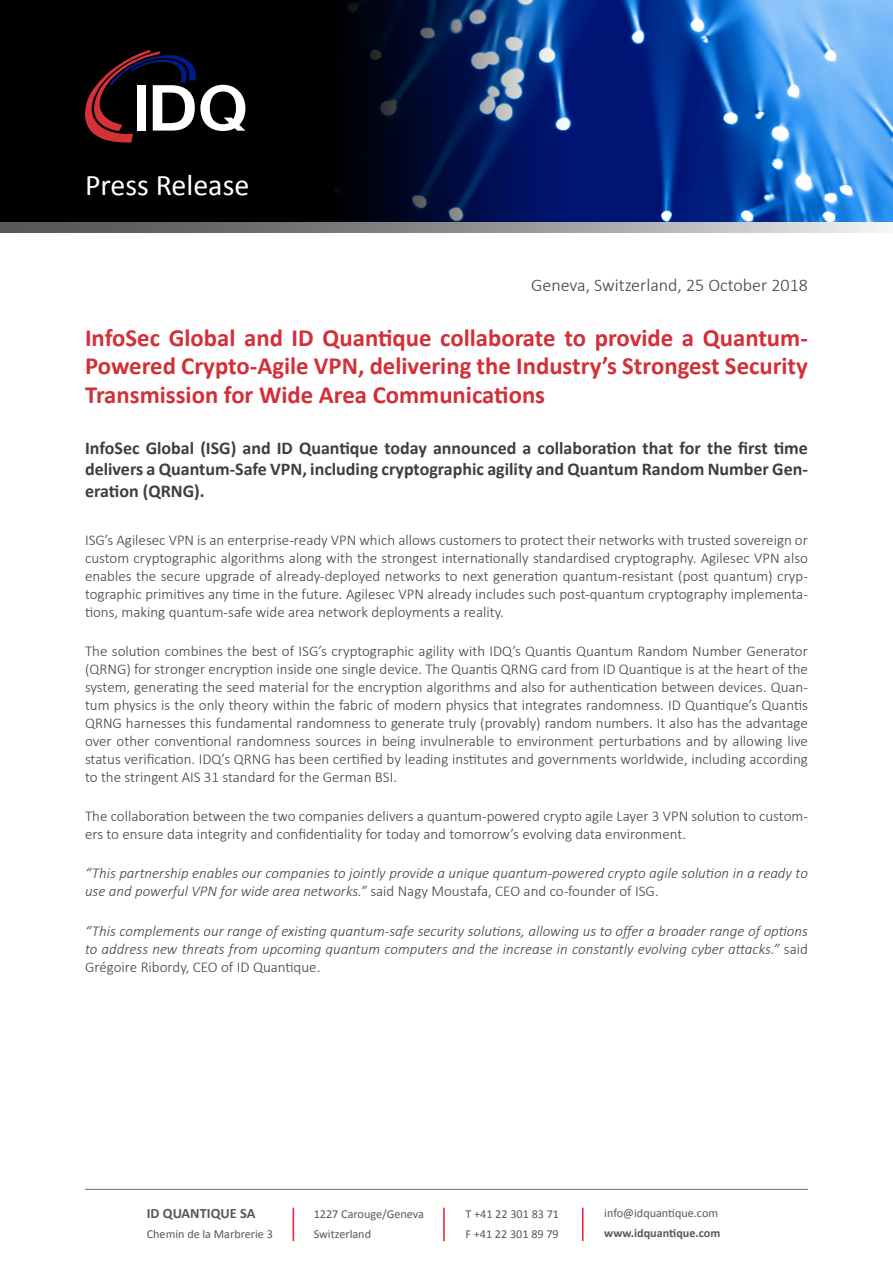
<style>
.page{position:relative;width:893px;height:1263px;background:#fff}
.page>*{position:absolute;margin:0;border:0;box-sizing:border-box;transform-origin:0 0}
.t1{font:30px "Calibri";color:#fff}
.t2{font:700 24.75px/28.5px "Calibri";color:#d32f38;text-align:justify}
.t3{font:700 18px/21.6px "Calibri";color:#3e3e3f;text-align:justify}
.t4{font:300 18px "Calibri";color:#413f41}
.t5{font:300 15px/18px "Calibri";color:#414042;text-align:justify}
.t6{font:italic 300 15px/18px "Calibri";color:#414042}
.t7{font:700 14.25px "Calibri";color:#57585a}
.t8{font:12.15px/20.1px "Calibri";color:#57585a}
.s1{font-style:normal}
.s2{font-weight:700}
</style>
<div class="page">
<img style="left:0;top:0;width:893px;height:223px">
<svg style="left:0;top:223px;width:885px;height:10px;background:#919295"></svg>
<hr style="left:85px;top:1189px;width:723px;height:1px;background:#6c6d70">
<hr style="left:293px;top:1207px;width:1px;height:34px;background:#ee1b2d">
<hr style="left:443px;top:1207px;width:2px;height:34px;background:#ee1b2d">
<hr style="left:582px;top:1207px;width:1px;height:34px;background:#ee1b2d">
<svg style="left:85px;top:50px;width:160px;height:92px"></svg>
<p class="t1" style="left:85px;top:166px;width:166px">Press Release</p>
<p class="t4" style="left:531px;top:274px;width:278px">Geneva, Switzerland, 25 October 2018</p>
<p class="t2" style="left:85px;top:323px;width:724px">InfoSec Global and ID Quantique collaborate to provide a Quantum-Powered Crypto-Agile VPN, delivering the Industry’s Strongest Security Transmission for Wide Area Communications</p>
<p class="t3" style="left:85px;top:437px;width:724px">InfoSec Global (ISG) and ID Quantique today announced a collaboration that for the first time delivers a Quantum-Safe VPN, including cryptographic agility and Quantum Random Number Gen&shy;eration (QRNG).</p>
<p class="t5" style="left:85px;top:530px;width:724px">ISG’s Agilesec VPN is an enterprise-ready VPN which allows customers to protect their networks with trusted sovereign or custom cryptographic algorithms along with the strongest internationally standardised cryptography. Agilesec VPN also enables the secure upgrade of already-deployed networks to next generation quantum-resistant (post quantum) cryp&shy;tographic primitives any time in the future. Agilesec VPN already includes such post-quantum cryptography implementa&shy;tions, making quantum-safe wide area network deployments a reality.</p>
<p class="t5" style="left:85px;top:642px;width:724px">The solution combines the best of ISG’s cryptographic agility with IDQ’s Quantis Quantum Random Number Generator (QRNG) for stronger encryption inside one single device. The Quantis QRNG card from ID Quantique is at the heart of the system, generating the seed material for the encryption algorithms and also for authentication between devices. Quan&shy;tum physics is the only theory within the fabric of modern physics that integrates randomness. ID Quantique’s Quantis QRNG harnesses this fundamental randomness to generate truly (provably) random numbers. It also has the advantage over other conventional randomness sources in being invulnerable to environment perturbations and by allowing live status verification. IDQ’s QRNG has been certified by leading institutes and governments worldwide, including according to the stringent AIS 31 standard for the German BSI.</p>
<p class="t5" style="left:85px;top:807px;width:724px">The collaboration between the two companies delivers a quantum-powered crypto agile Layer 3 VPN solution to custom&shy;ers to ensure data integrity and confidentiality for today and tomorrow’s evolving data environment.</p>
<p class="t6" style="left:85px;top:864px;width:724px">“This partnership enables our companies to jointly provide a unique quantum-powered crypto agile solution in a ready to use and powerful VPN for wide area networks.” <span class="s1">said Nagy Moustafa, CEO and co-founder of ISG.</span></p>
<p class="t6" style="left:85px;top:921px;width:724px;text-align:justify">“This complements our range of existing quantum-safe security solutions, allowing us to offer a broader range of options to address new threats from upcoming quantum computers and the increase in constantly evolving cyber attacks.” <span class="s1">said Grégoire Ribordy, CEO of ID Quantique.</span></p>
<p class="t7" style="left:147px;top:1204px;width:110px">ID QUANTIQUE SA</p>
<p class="t8" style="left:147px;top:1224px;width:128px">Chemin de la Marbrerie 3</p>
<p class="t8" style="left:314px;top:1204px;width:112px">1227 Carouge/Geneva</p>
<p class="t8" style="left:314px;top:1224px;width:59px">Switzerland</p>
<p class="t8" style="left:465px;top:1204px;width:95px">T +41 22 301 83 71</p>
<p class="t8" style="left:465px;top:1224px;width:95px">F +41 22 301 89 79</p>
<p class="t8" style="left:604px;top:1203px;width:118px">info@idquantique.com <span class="s2">www.idquantique.com</span></p>
</div>
